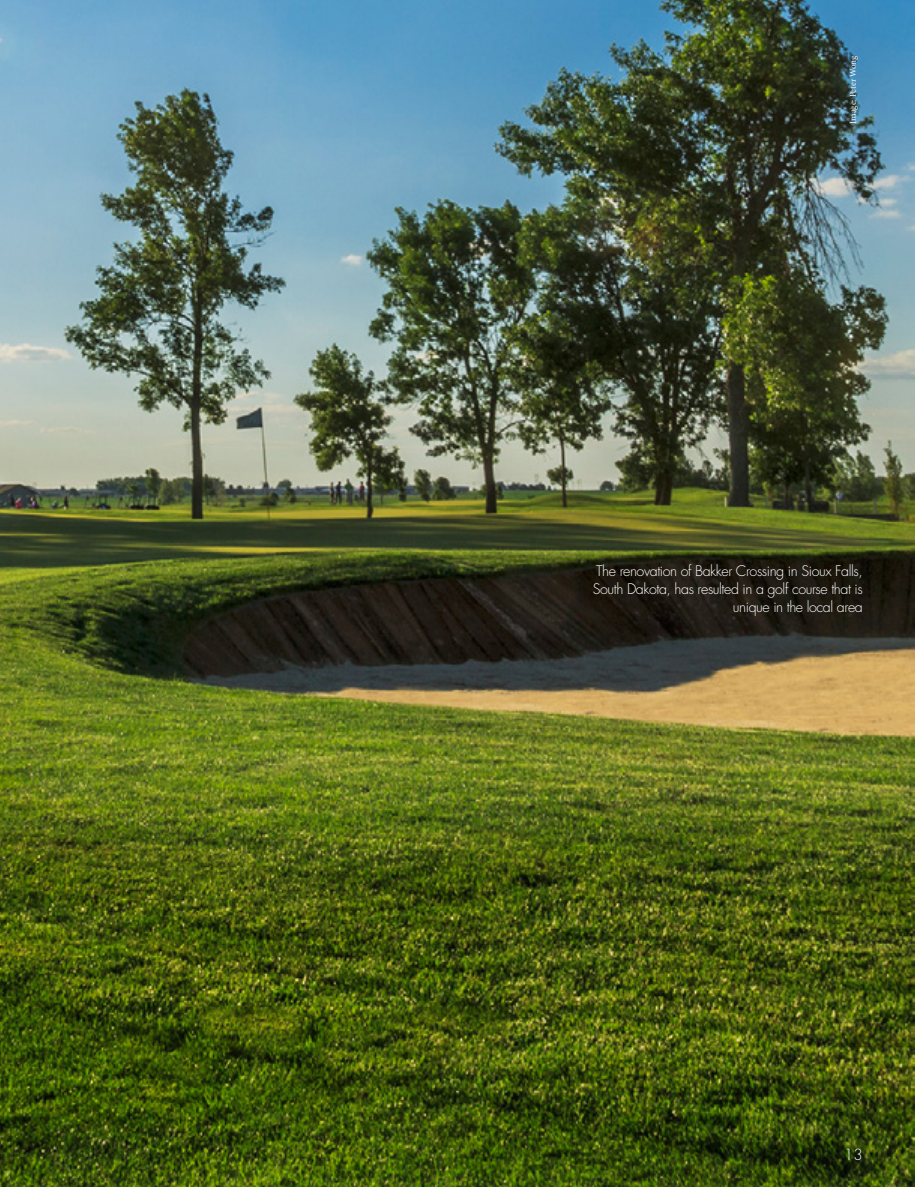
<style>
.page{position:relative;width:915px;height:1187px;background:#fff}
.page>*{position:absolute;margin:0;border:0;box-sizing:border-box;transform-origin:0 0}
.t1{font:300 15px "Futura";color:#fff}
.t2{font:300 14.25px/18px "Futura";letter-spacing:-.03em;color:#fff;text-align:right}
.t3{font:9px "Minion";letter-spacing:-.005em;color:#fff}
</style>
<div class="page">
<img style="left:0;top:0;width:914px;height:1186px">
<p class="t3" style="left:848px;top:124px;width:70px;rotate:-90deg">Image: Peter Wong</p>
<p class="t2" style="left:592px;top:562px;width:271px">The renovation of Bakker Crossing in Sioux Falls,<br>South Dakota, has resulted in a golf course that is unique in the local area</p>
<p class="t1" style="left:843px;top:1144px;width:20px">13</p>
</div>
